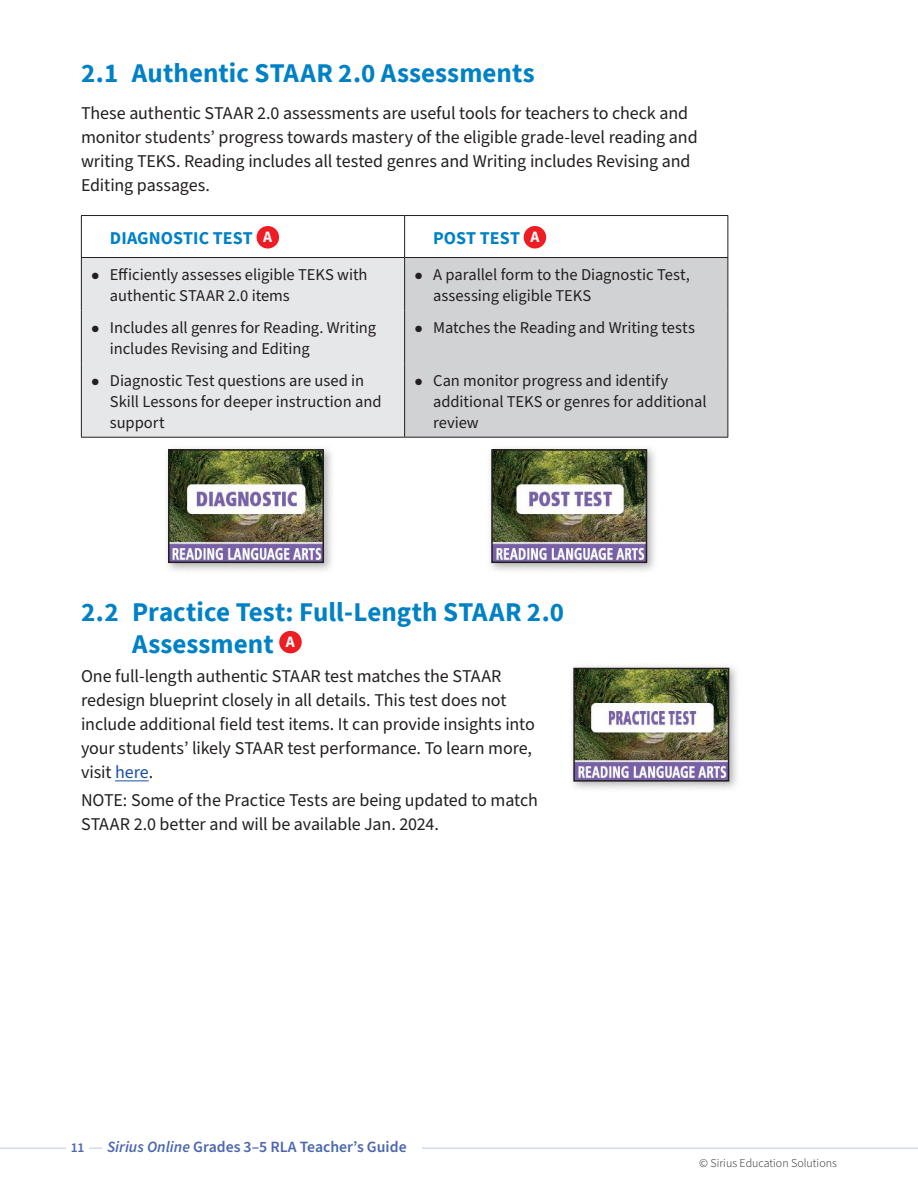
<style>
.page{position:relative;width:918px;height:1188px;background:#fff}
.page>*{position:absolute;margin:0;border:0;box-sizing:border-box;transform-origin:0 0}
.t1{font:700 27px/32.4px "Source Sans Pro";letter-spacing:.005em;color:#0081c6}
.t2{font:18px/24px "Source Sans Pro";letter-spacing:-.005em;color:#231f20}
.t3{font:700 18px "Source Sans Pro";letter-spacing:.005em;color:#0081c6}
.t4{font:16.5px/21px "Source Sans Pro";color:#231f20}
.t5{font:600 15.75px "Source Sans Pro";color:#4d68af}
.t6{font:600 13.5px "Source Sans Pro";color:#4d68af}
.t7{font:300 12px "Source Sans Pro";color:#231f20}
.s1{font-size:15.75px;color:#fff}
.s2{color:#1951a1}
.s3{font-style:italic}
</style>
<div class="page">
<hr style="left:0;top:1148px;width:918px;height:1px;background:#1951a1">
<div style="left:67px;top:1138px;width:22px;height:14px;background:#fff"></div>
<div style="left:103px;top:1136px;width:319px;height:18px;background:#fff"></div>
<hr style="left:115px;top:780px;width:34px;height:1px;background:#1951a1">
<svg style="left:256px;top:216px;width:472px;height:41px"></svg>
<div style="left:82px;top:258px;width:322px;height:179px;background:#e6e7e9"></div>
<div style="left:405px;top:258px;width:323px;height:179px;background:#d1d2d4"></div>
<hr style="left:81px;top:215px;width:324px;height:1px;background:#231f20">
<hr style="left:81px;top:216px;width:1px;height:41px;background:#231f20">
<hr style="left:405px;top:215px;width:323px;height:1px;background:#231f20">
<hr style="left:404px;top:216px;width:1px;height:41px;background:#231f20">
<hr style="left:728px;top:216px;width:1px;height:41px;background:#231f20">
<hr style="left:81px;top:258px;width:1px;height:52px;background:#231f20">
<hr style="left:404px;top:258px;width:1px;height:52px;background:#231f20">
<hr style="left:728px;top:258px;width:1px;height:52px;background:#231f20">
<hr style="left:81px;top:310px;width:1px;height:53px;background:#231f20">
<hr style="left:404px;top:310px;width:1px;height:53px;background:#231f20">
<hr style="left:728px;top:310px;width:1px;height:53px;background:#231f20">
<hr style="left:81px;top:363px;width:1px;height:74px;background:#231f20">
<hr style="left:404px;top:363px;width:1px;height:74px;background:#231f20">
<hr style="left:728px;top:363px;width:1px;height:74px;background:#231f20">
<hr style="left:81px;top:257px;width:324px;height:1px;background:#231f20">
<hr style="left:405px;top:257px;width:323px;height:1px;background:#231f20">
<hr style="left:81px;top:437px;width:324px;height:1px;background:#231f20">
<hr style="left:405px;top:437px;width:323px;height:1px;background:#231f20">
<div style="left:257px;top:226px;width:22px;height:23px;background:#ee1d23;border-radius:50%"></div>
<div style="left:524px;top:226px;width:22px;height:23px;background:#ee1d23;border-radius:50%"></div>
<div style="left:163px;top:444px;width:173px;height:130px;background:#231f20;opacity:.35"></div>
<img style="left:171px;top:452px;width:150px;height:108px">
<div style="left:168px;top:449px;width:156px;height:114px;border:2px solid #231f20"></div>
<div style="left:486px;top:444px;width:173px;height:130px;background:#231f20;opacity:.35"></div>
<img style="left:494px;top:452px;width:150px;height:108px">
<div style="left:491px;top:449px;width:156px;height:114px;border:2px solid #231f20"></div>
<div style="left:279px;top:631px;width:23px;height:22px;background:#ee1d23;border-radius:50%"></div>
<div style="left:568px;top:663px;width:173px;height:130px;background:#231f20;opacity:.35"></div>
<img style="left:576px;top:671px;width:150px;height:108px">
<div style="left:573px;top:668px;width:156px;height:114px;border:2px solid #231f20"></div>
<h1 class="t1" style="left:81px;top:56px;width:455px">2.1 Authentic STAAR 2.0 Assessments</h1>
<p class="t2" style="left:81px;top:102px;width:618px">These authentic STAAR 2.0 assessments are useful tools for teachers to check and monitor students’ progress towards mastery of the eligible grade-level reading and writing TEKS. Reading includes all tested genres and Writing includes Revising and Editing passages.</p>
<p class="t3" style="left:110px;top:226px;width:164px">DIAGNOSTIC TEST <span class="s1">A</span></p>
<p class="t3" style="left:433px;top:226px;width:108px">POST TEST <span class="s1">A</span></p>
<p class="t4" style="left:110px;top:265px;width:259px;text-indent:-18px">● Efficiently assesses eligible TEKS with authentic STAAR 2.0 items</p>
<p class="t4" style="left:433px;top:265px;width:258px;text-indent:-18px">● A parallel form to the Diagnostic Test, assessing eligible TEKS</p>
<p class="t4" style="left:110px;top:318px;width:268px;text-indent:-18px">● Includes all genres for Reading. Writing includes Revising and Editing</p>
<p class="t4" style="left:415px;top:318px;width:282px">● Matches the Reading and Writing tests</p>
<p class="t4" style="left:110px;top:371px;width:273px;text-indent:-18px">● Diagnostic Test questions are used in<br>Skill Lessons for deeper instruction and support</p>
<p class="t4" style="left:433px;top:371px;width:275px;text-indent:-18px">● Can monitor progress and identify additional TEKS or genres for additional review</p>
<h1 class="t1" style="left:132px;top:595px;width:433px;text-indent:-51px">2.2 Practice Test: Full-Length STAAR 2.0<br>Assessment <sup>A</sup></h1>
<p class="t2" style="left:81px;top:664px;width:455px">One full-length authentic STAAR test matches the STAAR redesign blueprint closely in all details. This test does not include additional field test items. It can provide insights into your students’ likely STAAR test performance. To learn more, visit <span class="s2">here</span>.</p>
<p class="t2" style="left:81px;top:789px;width:458px">NOTE: Some of the Practice Tests are being updated to match<br>STAAR 2.0 better and will be available Jan. 2024.</p>
<p class="t6" style="left:71px;top:1138px;width:15px">11</p>
<p class="t5" style="left:107px;top:1136px;width:301px"><span class="s3">Sirius Online</span> Grades 3–5 RLA Teacher’s Guide</p>
<p class="t7" style="left:699px;top:1155px;width:139px">© Sirius Education Solutions</p>
</div>
